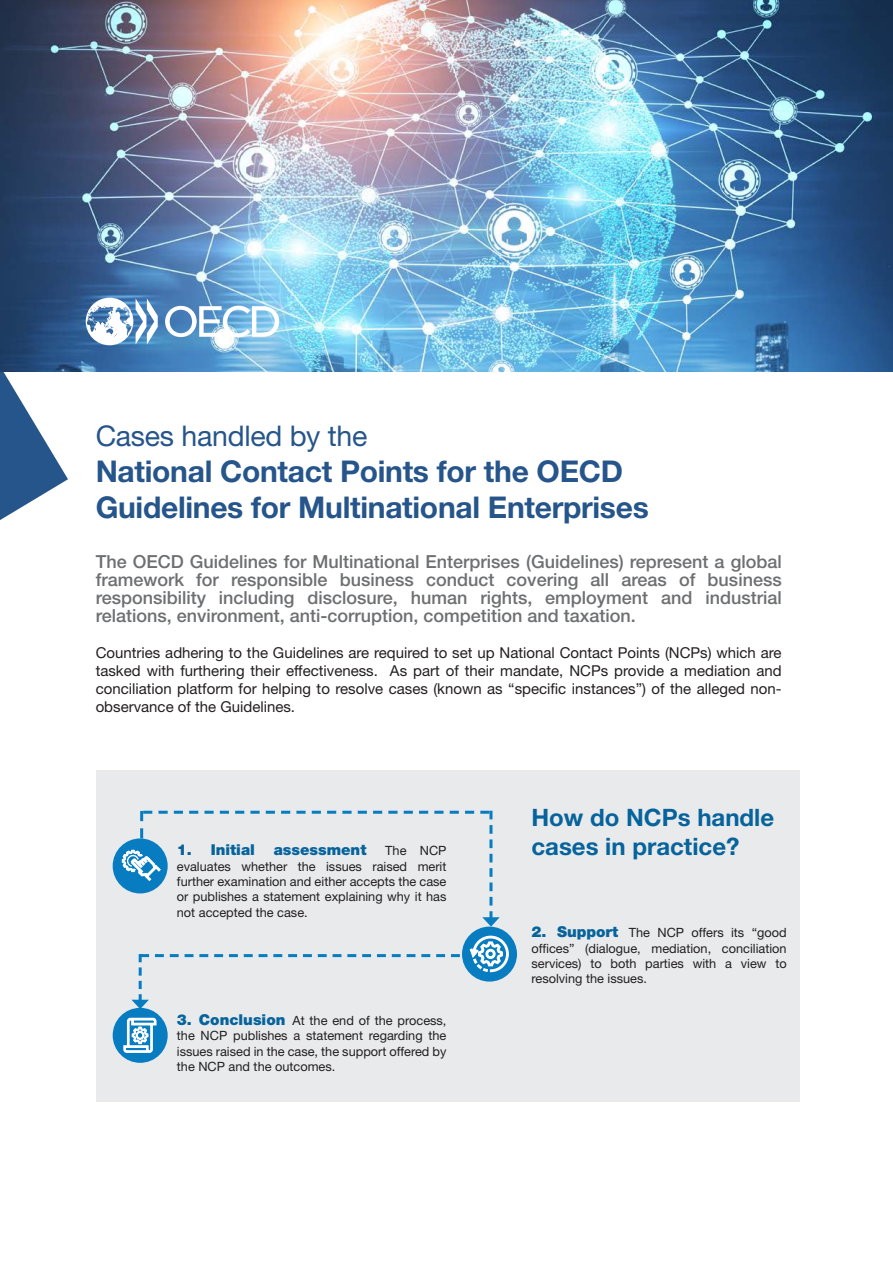
<style>
.page{position:relative;width:893px;height:1263px;background:#fff}
.page>*{position:absolute;margin:0;border:0;box-sizing:border-box;transform-origin:0 0}
.t1{font:700 30px/36px "Helvetica Neue LT Std";letter-spacing:-.01em;color:#26558b}
.t2{font:28.5px "Helvetica Neue LT Std";letter-spacing:-.01em;color:#26558b}
.t3{font:700 24px "Helvetica Neue LT Std";color:#06639b}
.t4{font:500 18px/18px "Helvetica Neue LT Std";color:#6d6f71;text-align:justify}
.t5{font:15px/18px "Helvetica Neue LT Std";color:#231f20;text-align:justify}
.t6{font:900 15px "Helvetica Neue LT Std";color:#06639b}
.t7{font:12.75px/15.3px "Helvetica Neue LT Std";color:#231f20;text-align:justify}
.s1{font-weight:900;font-size:15px;color:#06639b}
</style>
<div class="page">
<div style="left:96px;top:770px;width:703px;height:331px;background:#e8eaec"></div>
<svg style="left:0;top:372px;width:68px;height:148px"></svg>
<img style="left:0;top:0;width:893px;height:372px">
<svg style="left:165px;top:306px;width:114px;height:31px"></svg>
<svg style="left:86px;top:298px;width:72px;height:47px"></svg>
<div style="left:113px;top:838px;width:55px;height:55px;background:#077cc1;border-radius:50%"></div>
<div style="left:462px;top:926px;width:55px;height:55px;background:#077cc1;border-radius:50%"></div>
<svg style="left:469px;top:935px;width:41px;height:38px"></svg>
<div style="left:113px;top:1008px;width:55px;height:55px;background:#077cc1;border-radius:50%"></div>
<svg style="left:123px;top:1017px;width:34px;height:36px"></svg>
<svg style="left:131px;top:954px;width:329px;height:55px"></svg>
<svg style="left:122px;top:811px;width:378px;height:115px"></svg>
<h2 class="t2" style="left:96px;top:418px;width:273px">Cases handled by the</h2>
<h1 class="t1" style="left:96px;top:452px;width:555px">National Contact Points for the OECD<br>Guidelines for Multinational Enterprises</h1>
<p class="t4" style="left:96px;top:552px;width:688px">The OECD Guidelines for Multinational Enterprises (Guidelines) represent a global framework for responsible business conduct covering all areas of business responsibility including disclosure, human rights, employment and industrial relations, environment, anti-corruption, competition and taxation.</p>
<p class="t5" style="left:96px;top:643px;width:687px">Countries adhering to the Guidelines are required to set up National Contact Points (NCPs) which are tasked with furthering their effectiveness. As part of their mandate, NCPs provide a mediation and conciliation platform for helping to resolve cases (known as “specific instances”) of the alleged non&shy;observance of the Guidelines.</p>
<h3 class="t3" style="left:531px;top:803px;width:244px">How do NCPs handle</h3>
<p class="t6" style="left:177px;top:841px;width:79px">1. Initial</p>
<p class="t6" style="left:274px;top:841px;width:94px">assessment</p>
<p class="t7" style="left:385px;top:843px;width:63px">The NCP</p>
<h3 class="t3" style="left:531px;top:831px;width:209px">cases in practice?</h3>
<p class="t7" style="left:177px;top:858px;width:271px">evaluates whether the issues raised merit further examination and either accepts the case or publishes a statement explaining why it has not accepted the case.</p>
<p class="t7" style="left:531px;top:925px;width:257px"><span class="s1">2. Support</span> The NCP offers its “good offices” (dialogue, mediation, conciliation services) to both parties with a view to resolving the issues.</p>
<p class="t7" style="left:177px;top:1012px;width:271px"><span class="s1">3. Conclusion</span> At the end of the process, the NCP publishes a statement regarding the issues raised in the case, the support offered by the NCP and the outcomes.</p>
</div>
